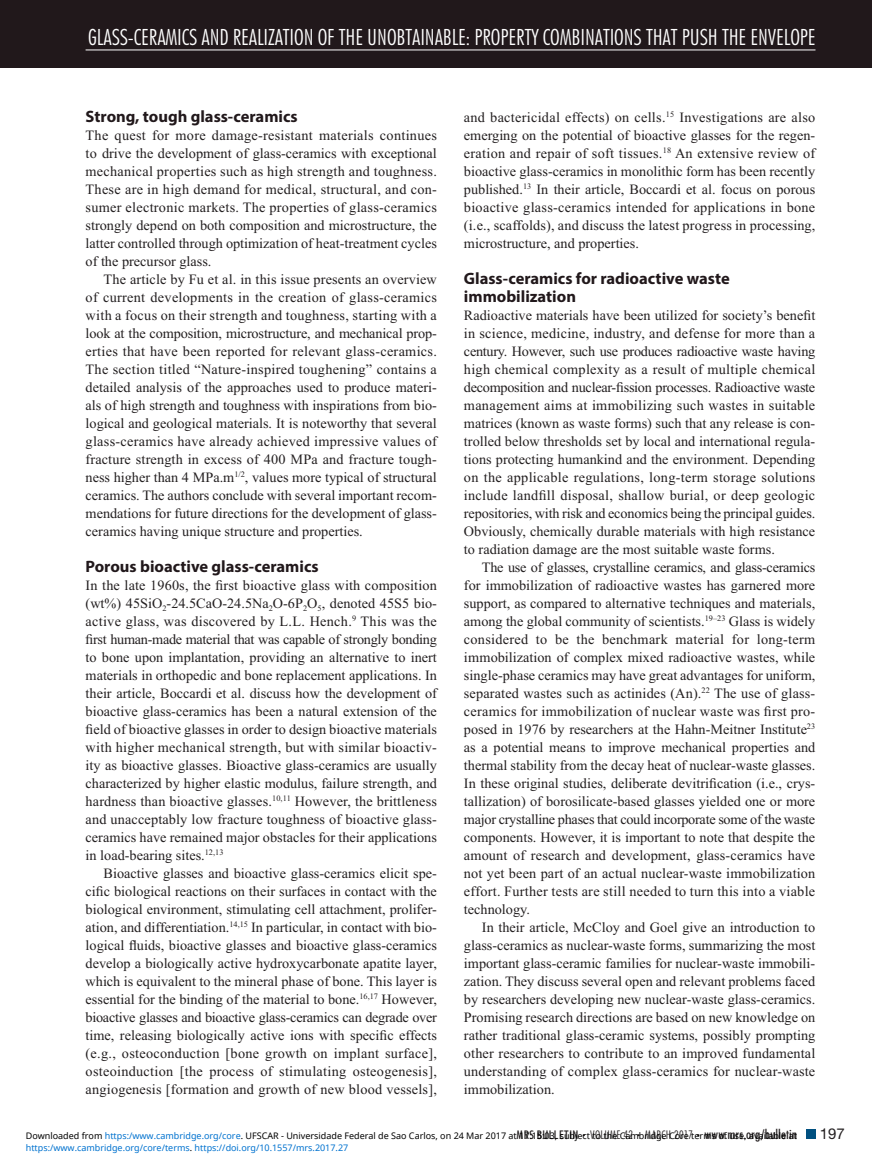
<style>
.page{position:relative;width:872px;height:1175px;background:#fff}
.page>*{position:absolute;margin:0;border:0;box-sizing:border-box;transform-origin:0 0}
.t1{font:300 condensed 22.5px "Futura BT";letter-spacing:-.005em;color:#fff}
.t2{font:700 16.5px/18px "Myriad Pro";color:#21181b}
.t3{font:15px "Helvetica Neue LT Std";color:#231f20}
.t4{font:14.25px/18px "Times New Roman";color:#231f20;text-align:justify}
.t5{font:500 condensed 13.5px "Futura BT";letter-spacing:.01em;color:#231f20}
.t6{font:9px "Noto Sans";color:#000}
.t7{font:9px "Noto Sans";color:#0172cf}
.s1{font-size:12px}
.s2{font-weight:300;font-size:7.5px}
.s3{font-weight:300;font-size:12px}
.s4{color:#0172cf}
.s5{color:#000}
</style>
<div class="page">
<div style="left:0;top:0;width:871px;height:68px;background:#21181b"></div>
<hr style="left:86px;top:50px;width:729px;height:1px;background:#fff">
<div style="left:806px;top:1130px;width:9px;height:8px;background:#005080"></div>
<h1 class="t1" style="left:88px;top:29px;width:728px">GLASS-CERAMICS AND REALIZATION OF THE UNOBTAINABLE: PROPERTY COMBINATIONS THAT PUSH THE ENVELOPE</h1>
<p class="t2" style="left:86px;top:109px;width:213px">Strong, tough glass-ceramics</p>
<p class="t4" style="left:86px;top:127px;width:353px">The quest for more damage-resistant materials continues to drive the development of glass-ceramics with exceptional mechanical properties such as high strength and toughness.<br>These are in high demand for medical, structural, and con&shy;sumer electronic markets. The properties of glass-ceramics strongly depend on both composition and microstructure, the latter controlled through optimization of heat-treatment cycles of the precursor glass.</p>
<p class="t4" style="left:85px;top:271px;width:353px;text-indent:18px">The article by Fu et al. in this issue presents an overview of current developments in the creation of glass-ceramics with a focus on their strength and toughness, starting with a look at the composition, microstructure, and mechanical prop&shy;erties that have been reported for relevant glass-ceramics.<br>The section titled “Nature-inspired toughening” contains a detailed analysis of the approaches used to produce materi&shy;als of high strength and toughness with inspirations from bio&shy;logical and geological materials. It is noteworthy that several glass-ceramics have already achieved impressive values of fracture strength in excess of 400 MPa and fracture tough&shy;ness higher than 4 MPa.m <sup>1/2</sup> , values more typical of structural ceramics. The authors conclude with several important recom&shy;mendations for future directions for the development of glass&shy;ceramics having unique structure and properties.</p>
<p class="t2" style="left:86px;top:559px;width:234px">Porous bioactive glass-ceramics</p>
<p class="t4" style="left:85px;top:577px;width:353px">In the late 1960s, the first bioactive glass with composition (wt%) 45SiO <sub>2</sub> -24.5CaO-24.5Na <sub>2</sub> O-6P <sub>2</sub> O <sub>5</sub> , denoted 45S5 bio&shy;active glass, was discovered by L.L. Hench. <sup>9</sup> This was the first human-made material that was capable of strongly bonding to bone upon implantation, providing an alternative to inert materials in orthopedic and bone replacement applications. In their article, Boccardi et al. discuss how the development of bioactive glass-ceramics has been a natural extension of the field of bioactive glasses in order to design bioactive materials with higher mechanical strength, but with similar bioactiv&shy;ity as bioactive glasses. Bioactive glass-ceramics are usually characterized by higher elastic modulus, failure strength, and hardness than bioactive glasses. <sup>10</sup> <sup>,</sup> <sup>11</sup> However, the brittleness and unacceptably low fracture toughness of bioactive glass&shy;ceramics have remained major obstacles for their applications in load-bearing sites. <sup>12</sup> <sup>,</sup> <sup>13</sup></p>
<p class="t4" style="left:85px;top:865px;width:353px;text-indent:18px">Bioactive glasses and bioactive glass-ceramics elicit spe&shy;cific biological reactions on their surfaces in contact with the biological environment, stimulating cell attachment, prolifer&shy;ation, and differentiation. <sup>14</sup> <sup>,</sup> <sup>15</sup> In particular, in contact with bio&shy;logical fluids, bioactive glasses and bioactive glass-ceramics develop a biologically active hydroxycarbonate apatite layer, which is equivalent to the mineral phase of bone. This layer is essential for the binding of the material to bone. <sup>16</sup> <sup>,</sup> <sup>17</sup> However, bioactive glasses and bioactive glass-ceramics can degrade over time, releasing biologically active ions with specific effects (e.g., osteoconduction [bone growth on implant surface], osteoinduction [the process of stimulating osteogenesis], angiogenesis [formation and growth of new blood vessels],</p>
<p class="t4" style="left:463px;top:109px;width:353px">and bactericidal effects) on cells. <sup>15</sup> Investigations are also emerging on the potential of bioactive glasses for the regen&shy;eration and repair of soft tissues. <sup>18</sup> An extensive review of bioactive glass-ceramics in monolithic form has been recently published. <sup>13</sup> In their article, Boccardi et al. focus on porous bioactive glass-ceramics intended for applications in bone (i.e., scaffolds), and discuss the latest progress in processing, microstructure, and properties.</p>
<p class="t2" style="left:464px;top:271px;width:267px">Glass-ceramics for radioactive waste immobilization</p>
<p class="t4" style="left:464px;top:307px;width:353px">Radioactive materials have been utilized for society’s benefit in science, medicine, industry, and defense for more than a century. However, such use produces radioactive waste having high chemical complexity as a result of multiple chemical decomposition and nuclear-fission processes. Radioactive waste management aims at immobilizing such wastes in suitable matrices (known as waste forms) such that any release is con&shy;trolled below thresholds set by local and international regula&shy;tions protecting humankind and the environment. Depending on the applicable regulations, long-term storage solutions include landfill disposal, shallow burial, or deep geologic repositories, with risk and economics being the principal guides.<br>Obviously, chemically durable materials with high resistance to radiation damage are the most suitable waste forms.</p>
<p class="t4" style="left:463px;top:559px;width:353px;text-indent:18px">The use of glasses, crystalline ceramics, and glass-ceramics for immobilization of radioactive wastes has garnered more support, as compared to alternative techniques and materials, among the global community of scientists. <sup>19</sup> <sup>–</sup> <sup>23</sup> Glass is widely considered to be the benchmark material for long-term immobilization of complex mixed radioactive wastes, while single-phase ceramics may have great advantages for uniform, separated wastes such as actinides (An). <sup>22</sup> The use of glass&shy;ceramics for immobilization of nuclear waste was first pro&shy;posed in 1976 by researchers at the Hahn-Meitner Institute <sup>23 </sup>as a potential means to improve mechanical properties and thermal stability from the decay heat of nuclear-waste glasses.<br>In these original studies, deliberate devitrification (i.e., crys&shy;tallization) of borosilicate-based glasses yielded one or more major crystalline phases that could incorporate some of the waste components. However, it is important to note that despite the amount of research and development, glass-ceramics have not yet been part of an actual nuclear-waste immobilization effort. Further tests are still needed to turn this into a viable technology.</p>
<p class="t4" style="left:463px;top:919px;width:353px;text-indent:18px">In their article, McCloy and Goel give an introduction to glass-ceramics as nuclear-waste forms, summarizing the most important glass-ceramic families for nuclear-waste immobili&shy;zation. They discuss several open and relevant problems faced by researchers developing new nuclear-waste glass-ceramics.<br>Promising research directions are based on new knowledge on rather traditional glass-ceramic systems, possibly prompting other researchers to contribute to an improved fundamental understanding of complex glass-ceramics for nuclear-waste immobilization.</p>
<p class="t5" style="left:516px;top:1129px;width:282px"><span class="s1">MRS BULLETIN</span> <span class="s2">•</span> <span class="s3">VOLUME 42</span> <span class="s2">•</span> <span class="s3">MARCH 2017</span> <span class="s2">•</span> www.mrs.org/bulletin</p>
<p class="t3" style="left:819px;top:1128px;width:27px">197</p>
<p class="t6" style="left:26px;top:1129px;width:772px">Downloaded from <span class="s4">https:/www.cambridge.org/core</span>. UFSCAR - Universidade Federal de Sao Carlos, on 24 Mar 2017 at 17:15:03, subject to the Cambridge Core terms of use, available at</p>
<p class="t7" style="left:26px;top:1141px;width:324px">https:/www.cambridge.org/core/terms<span class="s5">.</span> https://doi.org/10.1557/mrs.2017.27</p>
</div>
